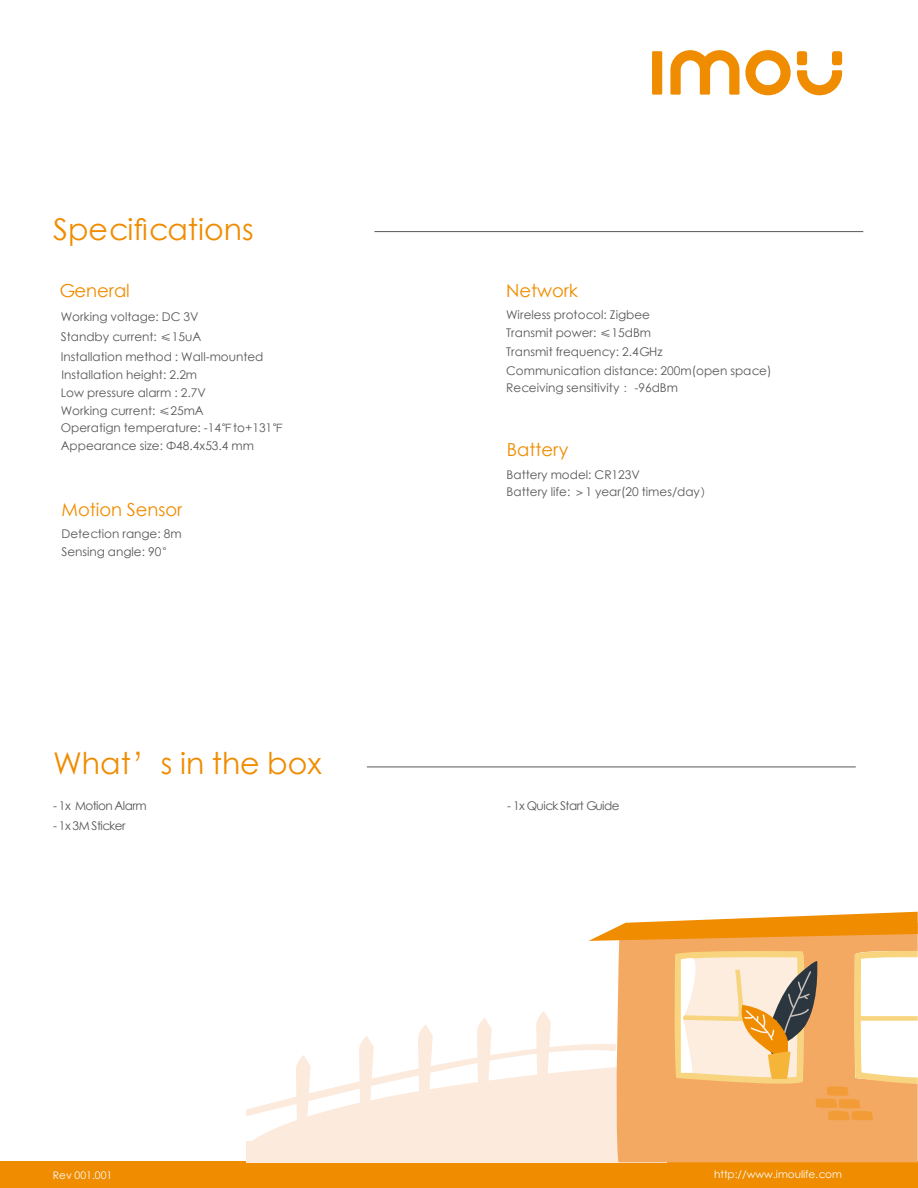
<style>
.page{position:relative;width:918px;height:1188px;background:#fff}
.page>*{position:absolute;margin:0;border:0;box-sizing:border-box;transform-origin:0 0}
.t1{font:30px "ST Xihei";color:#f08c00}
.t2{font:18px "ST Xihei";color:#f08c00}
.t3{font:12px/17.5px "ST Xihei";color:#595757}
.t4{font:12px "ST Xihei";letter-spacing:-.05em;color:#595757}
.t5{font:10.5px "ST Xihei";color:#fdfdfe}
</style>
<div class="page">
<hr style="left:374px;top:231px;width:489px;height:1px;background:#595757">
<div style="left:0;top:1161px;width:918px;height:27px;background:#f08c00"></div>
<hr style="left:367px;top:767px;width:489px;height:1px;background:#595757">
<div style="left:652px;top:51px;width:10px;height:44px;background:#f08c00"></div>
<div style="left:797px;top:51px;width:10px;height:14px;background:#f08c00;border-radius:3px"></div>
<div style="left:832px;top:51px;width:10px;height:14px;background:#f08c00;border-radius:3px"></div>
<svg style="left:797px;top:70px;width:45px;height:26px"></svg>
<svg style="left:670px;top:50px;width:121px;height:45px"></svg>
<div style="left:246px;top:1141px;width:421px;height:21px;background:#fceadd"></div>
<div style="left:617px;top:1148px;width:301px;height:14px;background:#f4a962"></div>
<svg style="left:246px;top:912px;width:672px;height:236px"></svg>
<h1 class="t1" style="left:53px;top:208px;width:202px">Specifications</h1>
<h2 class="t2" style="left:59px;top:277px;width:73px">General</h2>
<p class="t3" style="left:61px;top:308px;width:139px">Working voltage: DC 3V</p>
<h2 class="t2" style="left:506px;top:277px;width:74px">Network</h2>
<p class="t3" style="left:506px;top:306px;width:145px">Wireless protocol: Zigbee</p>
<p class="t3" style="left:61px;top:328px;width:142px">Standby current: ≤15uA</p>
<p class="t3" style="left:506px;top:323px;width:147px">Transmit power: ≤15dBm</p>
<p class="t3" style="left:61px;top:348px;width:204px">Installation method : Wall-mounted</p>
<p class="t3" style="left:61px;top:384px;width:147px">Low pressure alarm : 2.7V</p>
<p class="t3" style="left:61px;top:365px;width:137px">Installation height: 2.2m</p>
<p class="t3" style="left:61px;top:401px;width:225px">Working current: ≤25mA<br>Operatign temperature: -14℉to+131℉<br>Appearance size: Φ48.4x53.4 mm</p>
<h2 class="t2" style="left:62px;top:497px;width:123px">Motion Sensor</h2>
<p class="t3" style="left:61px;top:525px;width:122px">Detection range: 8m<br>Sensing angle: 90°</p>
<h1 class="t1" style="left:53px;top:742px;width:270px">What’s in the box</h1>
<p class="t4" style="left:53px;top:797px;width:95px">- 1x Motion Alarm</p>
<p class="t4" style="left:53px;top:817px;width:74px">- 1x 3M Sticker</p>
<p class="t3" style="left:506px;top:343px;width:158px">Transmit frequency: 2.4GHz</p>
<p class="t3" style="left:506px;top:362px;width:267px">Communication distance: 200m(open space)</p>
<p class="t3" style="left:506px;top:379px;width:173px">Receiving sensitivity ：-96dBm</p>
<h2 class="t2" style="left:507px;top:437px;width:63px">Battery</h2>
<p class="t3" style="left:507px;top:466px;width:207px">Battery model: CR123V<br>Battery life: ＞1 year(20 times/day）</p>
<p class="t4" style="left:507px;top:797px;width:114px">- 1x Quick Start Guide</p>
<p class="t5" style="left:53px;top:1168px;width:61px">Rev 001.001</p>
<p class="t5" style="left:714px;top:1167px;width:129px">http://www.imoulife.com</p>
</div>
